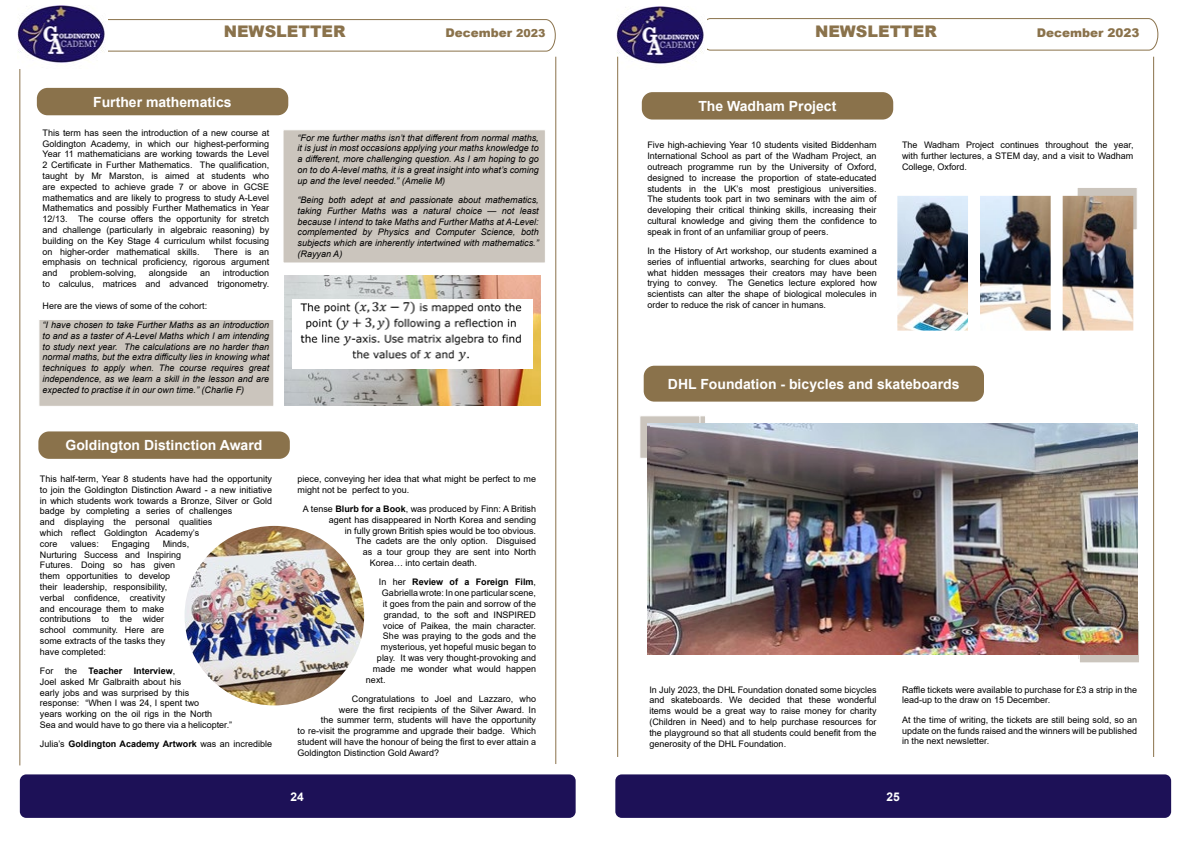
<style>
.page{position:relative;width:1191px;height:842px;background:#fff}
.page>*{position:absolute;margin:0;border:0;box-sizing:border-box;transform-origin:0 0}
.t1{font:900 16px "Arial";color:#8a724b}
.t2{font:700 14px "Arial";color:#fff}
.t3{font:900 12px "Arial";color:#8a724b}
.t4{font:700 12px "Arial";color:#fff}
.t5{font:9px/10.8px "Arial";color:#000;text-align:justify}
.t6{font:italic 9px/10.8px "Arial";color:#000;text-align:justify}
.t7{font:700 9px "Arial";color:#000}
.s1{font-size:11px}
.s2{font-weight:700}
.s3{font-weight:400}
</style>
<div class="page">
<div style="left:20px;top:774px;width:555px;height:44px;background:#1d1157;border-radius:6px"></div>
<div style="left:615px;top:774px;width:556px;height:44px;background:#1d1157;border-radius:6px"></div>
<svg style="left:108px;top:19px;width:448px;height:33px"></svg>
<svg style="left:707px;top:18px;width:451px;height:33px"></svg>
<img style="left:617px;top:7px;width:87px;height:63px">
<hr style="left:617px;top:57px;width:1px;height:700px;background:#8a724b">
<hr style="left:555px;top:57px;width:1px;height:707px;background:#8a724b">
<hr style="left:1153px;top:57px;width:1px;height:700px;background:#8a724b">
<hr style="left:19px;top:57px;width:1px;height:708px;background:#8a724b">
<img style="left:18px;top:6px;width:87px;height:63px">
<div style="left:1076px;top:187px;width:61px;height:43px;background:#cbc5bd;border:1px solid #fff"></div>
<div style="left:1078px;top:620px;width:62px;height:43px;background:#cbc5bd;border:1px solid #fff"></div>
<svg style="left:700px;top:416px;width:6px;height:8px"></svg>
<svg style="left:639px;top:415px;width:61px;height:44px"></svg>
<div style="left:282px;top:129px;width:264px;height:134px;background:#cbc5bd;border:1px solid #fff"></div>
<div style="left:38px;top:319px;width:236px;height:88px;background:#cbc5bd;border:1px solid #fff"></div>
<div style="left:37px;top:88px;width:251px;height:27px;background:#8a724b;border-radius:11px"></div>
<div style="left:642px;top:92px;width:251px;height:28px;background:#8a724b;border-radius:11px"></div>
<div style="left:643px;top:366px;width:341px;height:36px;background:#8a724b;border-radius:11px"></div>
<div style="left:38px;top:431px;width:252px;height:28px;background:#8a724b;border-radius:11px"></div>
<img style="left:284px;top:275px;width:256px;height:131px">
<img style="left:184px;top:526px;width:180px;height:179px;border-radius:90px">
<div style="left:292px;top:299px;width:240px;height:70px;background:#fff"></div>
<img style="left:300px;top:301px;width:222px;height:61px">
<img style="left:897px;top:196px;width:236px;height:135px">
<img style="left:651px;top:424px;width:486px;height:231px">
<h1 class="t1" style="left:224px;top:20px;width:123px">NEWSLETTER</h1>
<h3 class="t3" style="left:445px;top:24px;width:101px">December <span class="s1">2023</span></h3>
<h1 class="t1" style="left:815px;top:20px;width:123px">NEWSLETTER</h1>
<h3 class="t3" style="left:1036px;top:24px;width:104px">December 2023</h3>
<h2 class="t2" style="left:93px;top:92px;width:140px">Further mathematics</h2>
<h2 class="t2" style="left:698px;top:96px;width:139px">The Wadham Project</h2>
<p class="t5" style="left:43px;top:127px;width:228px">This term has seen the introduction of a new course at Goldington Academy, in which our highest-performing Year 11 mathematicians are working towards the Level 2 Certificate in Further Mathematics. The qualification, taught by Mr Marston, is aimed at students who are expected to achieve grade 7 or above in GCSE mathematics and are likely to progress to study A-Level Mathematics and possibly Further Mathematics in Year 12/13. The course offers the opportunity for stretch and challenge (particularly in algebraic reasoning) by building on the Key Stage 4 curriculum whilst focusing on higher-order mathematical skills.</p>
<p class="t5" style="left:43px;top:246px;width:228px;text-indent:172px">There is an emphasis on technical proficiency, rigorous argument and</p>
<p class="t5" style="left:43px;top:268px;width:228px;text-align:right">introduction<br>to calculus, matrices and advanced trigonometry.</p>
<p class="t5" style="left:43px;top:300px;width:166px">Here are the views of some of the cohort:</p>
<p class="t6" style="left:43px;top:320px;width:228px">“I have chosen to take Further Maths as an introduction to and as a taster of A-Level Maths which I am intending to study next year. The calculations are no harder than normal maths, but the extra difficulty lies in knowing what techniques to apply when. The course requires great independence, as we learn a skill in the lesson and are expected to practise it in our own time.” (Charlie F)</p>
<p class="t5" style="left:70px;top:268px;width:68px">problem-solving,</p>
<p class="t5" style="left:149px;top:268px;width:40px">alongside</p>
<p class="t5" style="left:200px;top:268px;width:12px">an</p>
<h2 class="t2" style="left:66px;top:435px;width:198px">Goldington Distinction Award</h2>
<p class="t5" style="left:40px;top:473px;width:234px;text-align:left">This half-term, Year 8 students have had the opportunity to join the Goldington Distinction Award - a new initiative in which students work towards a Bronze, Silver or Gold badge by completing a series of challenges<br>and displaying the personal qualities<br>which reflect Goldington Academy’s<br>core</p>
<p class="t5" style="left:40px;top:538px;width:151px;text-align:left;text-indent:123px">Minds,<br>Nurturing Success and Inspiring<br>Futures. Doing so has given them opportunities to develop their leadership, responsibility, verbal confidence, creativity<br>and encourage them to make contributions to the wider school community. Here are<br>some extracts of the tasks they<br>have completed:</p>
<p class="t5" style="left:40px;top:665px;width:15px">For</p>
<p class="t5" style="left:65px;top:665px;width:14px">the</p>
<p class="t7" style="left:89px;top:664px;width:35px">Teacher</p>
<p class="t5" style="left:70px;top:538px;width:30px">values:</p>
<p class="t5" style="left:112px;top:538px;width:40px">Engaging</p>
<p class="t5" style="left:40px;top:665px;width:194px;text-align:left;text-indent:94px"><span class="s2">Interview</span>,<br>Joel asked Mr Galbraith about his<br>early jobs and was surprised by this<br>response: “When I was 24, I spent two<br>years working on the oil rigs in the North<br>Sea and would have to go there via a helicopter.”</p>
<p class="t7" style="left:40px;top:738px;width:234px"><span class="s3">Julia’s</span> Goldington Academy Artwork <span class="s3">was an incredible</span></p>
<p class="t6" style="left:298px;top:132px;width:243px">“For me further maths isn’t that different from normal maths, it is just in most occasions applying your maths knowledge to a different, more challenging question. As I am hoping to go on to do A-level maths, it is a great insight into what’s coming up and the level needed.” (Amelie M)</p>
<p class="t6" style="left:298px;top:195px;width:243px">“Being both adept at and passionate about mathematics, taking Further Maths was a natural choice — not least because I intend to take Maths and Further Maths at A-Level: complemented by Physics and Computer Science, both subjects which are inherently intertwined with mathematics.” (Rayyan A)</p>
<p class="t5" style="left:298px;top:473px;width:240px">piece, conveying her idea that what might be perfect to me might not be perfect to you.</p>
<p class="t5" style="left:303px;top:503px;width:235px">A tense <span class="s2">Blurb for a Book</span>, was produced by Finn: A British</p>
<p class="t5" style="left:329px;top:514px;width:208px">agent has disappeared in North Korea and sending</p>
<p class="t5" style="left:345px;top:525px;width:192px">in fully grown British spies would be too obvious.</p>
<p class="t5" style="left:356px;top:536px;width:181px">The cadets are the only option. Disguised</p>
<p class="t5" style="left:363px;top:547px;width:174px">as a tour group they are sent into North</p>
<p class="t5" style="left:370px;top:557px;width:109px">Korea… into certain death.</p>
<p class="t7" style="left:379px;top:576px;width:159px"><span class="s3">In her</span> Review of a Foreign Film<span class="s3">,</span></p>
<p class="t5" style="left:382px;top:587px;width:155px">Gabriella wrote: In one particular scene,</p>
<p class="t5" style="left:383px;top:598px;width:154px">it goes from the pain and sorrow of the</p>
<p class="t5" style="left:384px;top:609px;width:153px">grandad, to the soft and INSPIRED</p>
<p class="t5" style="left:383px;top:620px;width:155px">voice of Paikea, the main character.</p>
<p class="t5" style="left:383px;top:631px;width:154px">She was praying to the gods and the</p>
<p class="t5" style="left:381px;top:641px;width:156px">mysterious, yet hopeful music began to</p>
<p class="t5" style="left:377px;top:652px;width:160px">play. It was very thought-provoking and</p>
<p class="t5" style="left:373px;top:663px;width:164px">made me wonder what would happen</p>
<p class="t5" style="left:366px;top:674px;width:21px">next.</p>
<p class="t5" style="left:352px;top:693px;width:185px">Congratulations to Joel and Lazzaro, who</p>
<p class="t5" style="left:339px;top:704px;width:199px">were the first recipients of the Silver Award. In</p>
<p class="t5" style="left:321px;top:715px;width:216px">the summer term, students will have the opportunity</p>
<p class="t5" style="left:298px;top:726px;width:240px">to re-visit the programme and upgrade their badge. Which</p>
<p class="t5" style="left:298px;top:736px;width:240px">student will have the honour of being the first to ever attain a</p>
<p class="t5" style="left:298px;top:747px;width:143px">Goldington Distinction Gold Award?</p>
<h3 class="t4" style="left:290px;top:788px;width:15px">24</h3>
<p class="t5" style="left:647px;top:140px;width:231px">Five high-achieving Year 10 students visited Biddenham International School as part of the Wadham Project, an outreach programme run by the University of Oxford, designed to increase the proportion of state-educated students in the UK’s most prestigious universities.<br>The students took part in two seminars with the aim of developing their critical thinking skills, increasing their cultural knowledge and giving them the confidence to speak in front of an unfamiliar group of peers.</p>
<p class="t5" style="left:647px;top:245px;width:231px">In the History of Art workshop, our students examined a series of influential artworks, searching for clues about what hidden messages their creators may have been trying to convey. The Genetics lecture explored how scientists can alter the shape of biological molecules in order to reduce the risk of cancer in humans.</p>
<p class="t5" style="left:902px;top:140px;width:233px">The Wadham Project continues throughout the year, with further lectures, a STEM day, and a visit to Wadham College, Oxford.</p>
<h2 class="t2" style="left:668px;top:374px;width:293px">DHL Foundation - bicycles and skateboards</h2>
<p class="t5" style="left:649px;top:684px;width:229px">In July 2023, the DHL Foundation donated some bicycles and skateboards. We decided that these wonderful items would be a great way to raise money for charity (Children in Need) and to help purchase resources for the playground so that all students could benefit from the generosity of the DHL Foundation.</p>
<p class="t5" style="left:902px;top:684px;width:236px">Raffle tickets were available to purchase for £3 a strip in the lead-up to the draw on 15 December.</p>
<p class="t5" style="left:902px;top:714px;width:236px">At the time of writing, the tickets are still being sold, so an update on the funds raised and the winners will be published in the next newsletter.</p>
<h3 class="t4" style="left:886px;top:788px;width:15px">25</h3>
</div>
